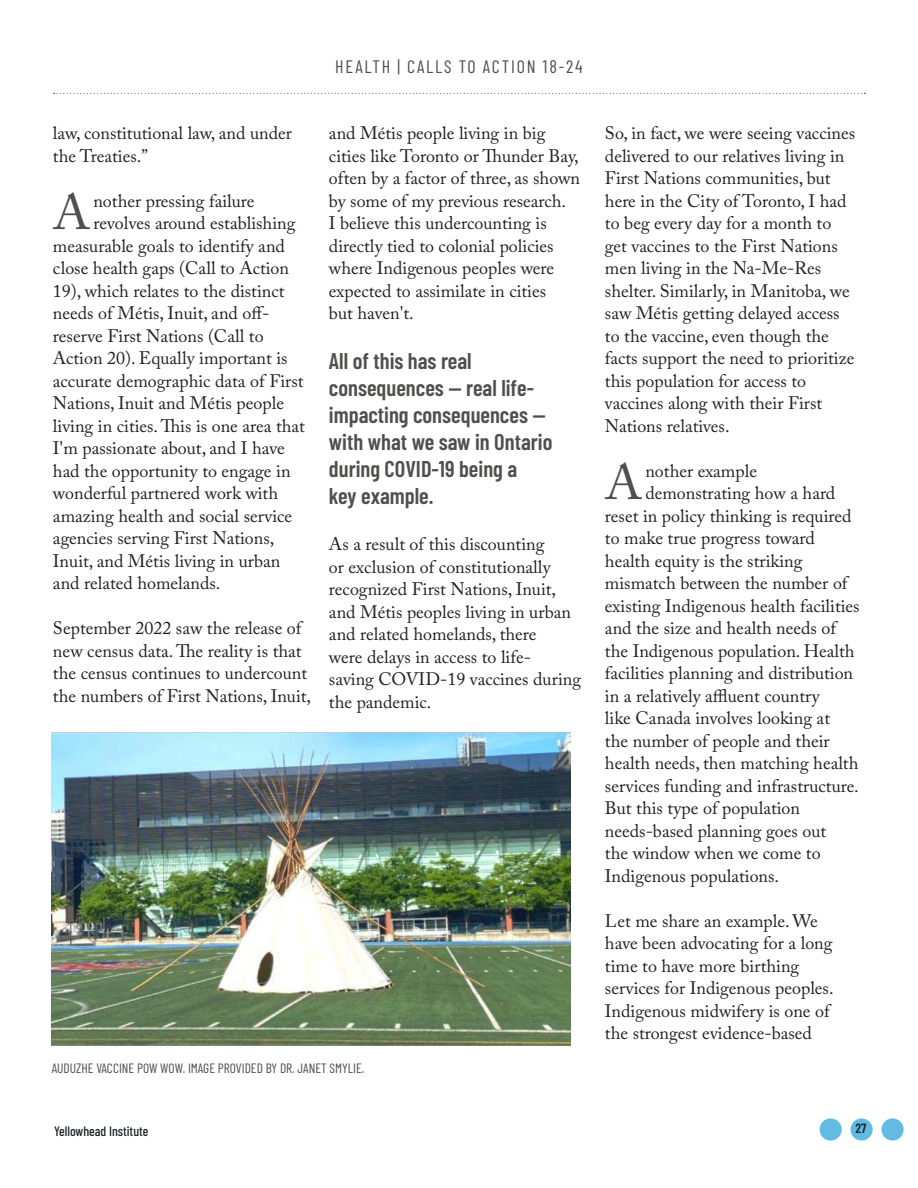
<style>
.page{position:relative;width:918px;height:1188px;background:#fff}
.page>*{position:absolute;margin:0;border:0;box-sizing:border-box;transform-origin:0 0}
.t1{font:49.65px "Adobe Caslon Pro";color:#4f4f4e}
.t2{font:600 22.65px/27px "Barlow Condensed";color:#4f4f4e}
.t3{font:18px/22.5px "Adobe Caslon Pro";color:#241f1f}
.t4{font:18px "Barlow Condensed";letter-spacing:.1em;color:#4f4f4e}
.t5{font:13.5px "Barlow Condensed";color:#4f4f4e}
.t6{font:500 13.5px "Barlow Condensed";color:#1b2429}
.t7{font:600 13.35px "Barlow Condensed";color:#1b2429}
</style>
<div class="page">
<div style="left:820px;top:1118px;width:22px;height:23px;background:#62bbe3;border-radius:50%"></div>
<div style="left:851px;top:1118px;width:22px;height:23px;background:#62bbe3;border-radius:50%"></div>
<div style="left:881px;top:1118px;width:23px;height:23px;background:#62bbe3;border-radius:50%"></div>
<img style="left:52px;top:732px;width:518px;height:313px">
<svg style="left:54px;top:93px;width:811px;height:1px"></svg>
<p class="t4" style="left:335px;top:59px;width:249px">HEALTH | CALLS TO ACTION 18-24</p>
<p class="t3" style="left:53px;top:124px;width:240px">law, constitutional law, and under the Treaties.”</p>
<h1 class="t1" style="left:53px;top:192px;width:38px">A</h1>
<p class="t3" style="left:93px;top:191px;width:163px">nother pressing failure</p>
<p class="t3" style="left:93px;top:214px;width:204px">revolves around establishing</p>
<p class="t3" style="left:53px;top:236px;width:233px">measurable goals to identify and</p>
<p class="t3" style="left:53px;top:259px;width:238px">close health gaps (Call to Action</p>
<p class="t3" style="left:53px;top:281px;width:233px">19), which relates to the distinct</p>
<p class="t3" style="left:53px;top:304px;width:218px">needs of Métis, Inuit, and off-</p>
<p class="t3" style="left:53px;top:326px;width:212px">reserve First Nations (Call to</p>
<p class="t3" style="left:53px;top:349px;width:236px">Action 20). Equally important is</p>
<p class="t3" style="left:53px;top:371px;width:252px">accurate demographic data of First</p>
<p class="t3" style="left:53px;top:394px;width:233px">Nations, Inuit and Métis people</p>
<p class="t3" style="left:53px;top:416px;width:253px">living in cities. This is one area that</p>
<p class="t3" style="left:53px;top:439px;width:233px">I'm passionate about, and I have</p>
<p class="t3" style="left:53px;top:461px;width:239px">had the opportunity to engage in</p>
<p class="t3" style="left:53px;top:484px;width:227px">wonderful partnered work with</p>
<p class="t3" style="left:53px;top:506px;width:241px">amazing health and social service</p>
<p class="t3" style="left:53px;top:529px;width:223px">agencies serving First Nations,</p>
<p class="t3" style="left:53px;top:551px;width:229px">Inuit, and Métis living in urban</p>
<p class="t3" style="left:53px;top:574px;width:169px">and related homelands.</p>
<p class="t3" style="left:53px;top:619px;width:260px">September 2022 saw the release of new census data. The reality is that the census continues to undercount the numbers of First Nations, Inuit,</p>
<p class="t3" style="left:329px;top:124px;width:253px">and Métis people living in big cities like Toronto or Thunder Bay, often by a factor of three, as shown by some of my previous research.<br>I believe this undercounting is directly tied to colonial policies where Indigenous peoples were expected to assimilate in cities<br>but haven't.</p>
<p class="t2" style="left:329px;top:349px;width:225px">All of this has real consequences — real life&shy;impacting consequences — with what we saw in Ontario during COVID-19 being a<br>key example.</p>
<p class="t3" style="left:329px;top:535px;width:254px">As a result of this discounting<br>or exclusion of constitutionally recognized First Nations, Inuit, and Métis peoples living in urban and related homelands, there<br>were delays in access to life-<br>saving COVID-19 vaccines during the pandemic.</p>
<p class="t5" style="left:52px;top:1063px;width:314px">AUDUZHE VACCINE POW WOW. IMAGE PROVIDED BY DR. JANET SMYLIE.</p>
<p class="t3" style="left:605px;top:124px;width:252px">So, in fact, we were seeing vaccines delivered to our relatives living in<br>First Nations communities, but here in the City of Toronto, I had to beg every day for a month to get vaccines to the First Nations men living in the Na-Me-Res shelter. Similarly, in Manitoba, we saw Métis getting delayed access to the vaccine, even though the facts support the need to prioritize this population for access to vaccines along with their First<br>Nations relatives.</p>
<h1 class="t1" style="left:605px;top:462px;width:38px">A</h1>
<p class="t3" style="left:645px;top:461px;width:113px">nother example</p>
<p class="t3" style="left:645px;top:484px;width:191px">demonstrating how a hard</p>
<p class="t3" style="left:605px;top:506px;width:248px">reset in policy thinking is required</p>
<p class="t3" style="left:605px;top:529px;width:212px">to make true progress toward</p>
<p class="t3" style="left:605px;top:551px;width:199px">health equity is the striking</p>
<p class="t3" style="left:605px;top:574px;width:244px">mismatch between the number of</p>
<p class="t3" style="left:605px;top:596px;width:256px">existing Indigenous health facilities</p>
<p class="t3" style="left:605px;top:619px;width:233px">and the size and health needs of</p>
<p class="t3" style="left:605px;top:641px;width:251px">the Indigenous population. Health</p>
<p class="t3" style="left:605px;top:664px;width:250px">facilities planning and distribution</p>
<p class="t3" style="left:605px;top:686px;width:216px">in a relatively affluent country</p>
<p class="t3" style="left:605px;top:709px;width:227px">like Canada involves looking at</p>
<p class="t3" style="left:605px;top:731px;width:226px">the number of people and their</p>
<p class="t3" style="left:605px;top:754px;width:255px">health needs, then matching health</p>
<p class="t3" style="left:605px;top:776px;width:255px">services funding and infrastructure.</p>
<p class="t3" style="left:605px;top:799px;width:197px">But this type of population</p>
<p class="t3" style="left:605px;top:821px;width:223px">needs-based planning goes out</p>
<p class="t3" style="left:605px;top:844px;width:217px">the window when we come to</p>
<p class="t3" style="left:605px;top:866px;width:176px">Indigenous populations.</p>
<p class="t3" style="left:605px;top:911px;width:230px">Let me share an example. We have been advocating for a long time to have more birthing services for Indigenous peoples.<br>Indigenous midwifery is one of the strongest evidence-based</p>
<p class="t6" style="left:54px;top:1123px;width:96px">Yellowhead Institute</p>
<p class="t7" style="left:856px;top:1123px;width:12px">27</p>
</div>
